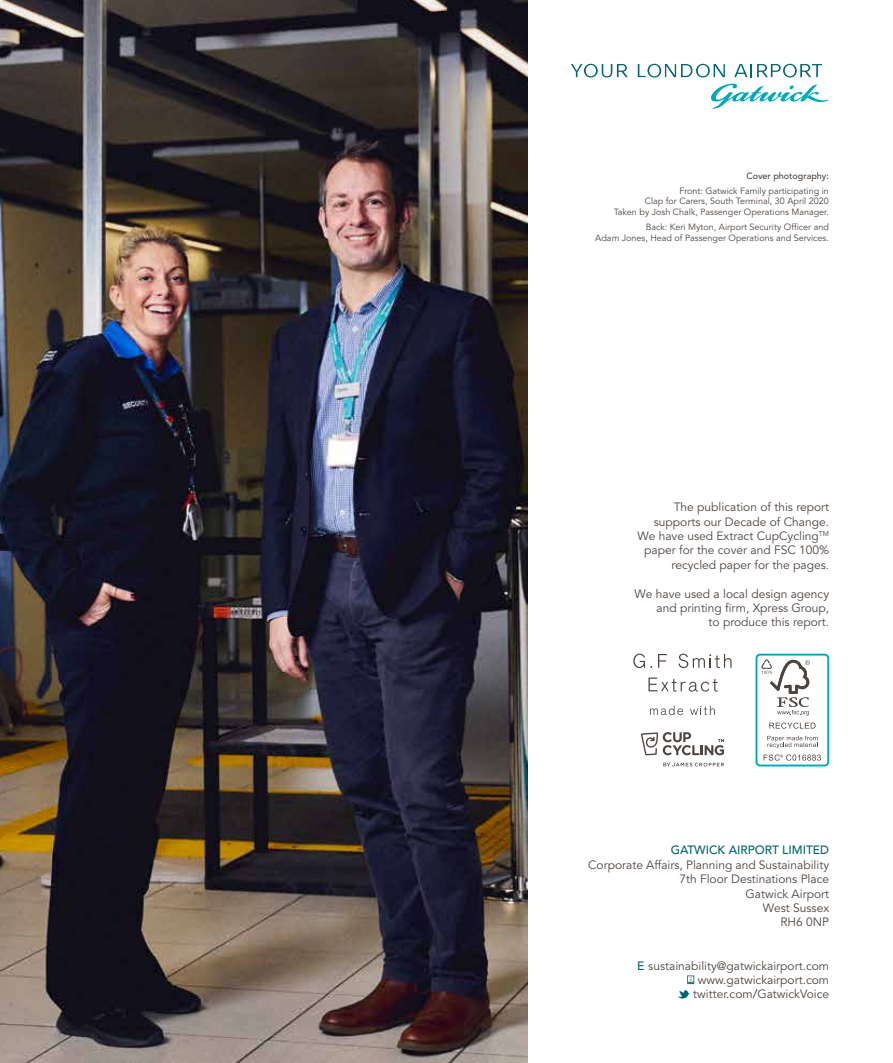
<style>
.page{position:relative;width:893px;height:1063px;background:#fff}
.page>*{position:absolute;margin:0;border:0;box-sizing:border-box;transform-origin:0 0}
.t1{font:12px/14.4px "Avenir";color:#4e4540;text-align:right}
.t2{font:500 12px "Avenir";color:#006472}
.t3{font:9px/10.8px "Avenir";color:#4e4540;text-align:right}
.t4{font:500 9px "Avenir";color:#4e4540}
.s1{font-weight:500;color:#006472}
.s2{font-weight:500}
</style>
<div class="page">
<svg style="left:687px;top:975px;width:7px;height:9px"></svg>
<svg style="left:678px;top:990px;width:12px;height:8px"></svg>
<div style="left:755px;top:654px;width:74px;height:112px;border:2px solid #00a9b7;border-radius:4px"></div>
<svg style="left:761px;top:659px;width:49px;height:57px"></svg>
<svg style="left:769px;top:723px;width:47px;height:6px"></svg>
<svg style="left:767px;top:736px;width:51px;height:12px"></svg>
<svg style="left:763px;top:755px;width:58px;height:6px"></svg>
<svg style="left:650px;top:706px;width:33px;height:9px"></svg>
<svg style="left:690px;top:706px;width:25px;height:9px"></svg>
<svg style="left:633px;top:654px;width:19px;height:14px"></svg>
<svg style="left:658px;top:654px;width:9px;height:14px"></svg>
<svg style="left:678px;top:654px;width:54px;height:14px"></svg>
<svg style="left:648px;top:678px;width:70px;height:14px"></svg>
<svg style="left:663px;top:763px;width:61px;height:3px"></svg>
<svg style="left:641px;top:732px;width:83px;height:23px"></svg>
<svg style="left:571px;top:64px;width:57px;height:14px"></svg>
<svg style="left:638px;top:64px;width:191px;height:45px"></svg>
<img style="left:0;top:0;width:527px;height:1063px">
<p class="t4" style="left:746px;top:170px;width:84px">Cover photography:</p>
<p class="t3" style="left:614px;top:185px;width:217px">Front: Gatwick Family participating in<br>Clap for Carers, South Terminal, 30 April 2020<br>Taken by Josh Chalk, Passenger Operations Manager.</p>
<p class="t3" style="left:595px;top:222px;width:235px">Back: Keri Myton, Airport Security Officer and<br>Adam Jones, Head of Passenger Operations and Services.</p>
<p class="t1" style="left:638px;top:500px;width:193px">The publication of this report supports our Decade of Change.<br>We have used Extract CupCycling<sup>TM </sup>paper for the cover and FSC 100% recycled paper for the pages.</p>
<p class="t1" style="left:635px;top:587px;width:196px">We have used a local design agency and printing firm, Xpress Group,<br>to produce this report.</p>
<p class="t2" style="left:671px;top:843px;width:160px">GATWICK AIRPORT LIMITED</p>
<p class="t1" style="left:588px;top:858px;width:242px">Corporate Affairs, Planning and Sustainability<br>7th Floor Destinations Place<br>Gatwick Airport<br>West Sussex<br>RH6 0NP</p>
<p class="t1" style="left:637px;top:959px;width:193px"><span class="s1">E</span> sustainability@gatwickairport.com www.gatwickairport.com twitter.com<span class="s2">/</span>GatwickVoice</p>
</div>
